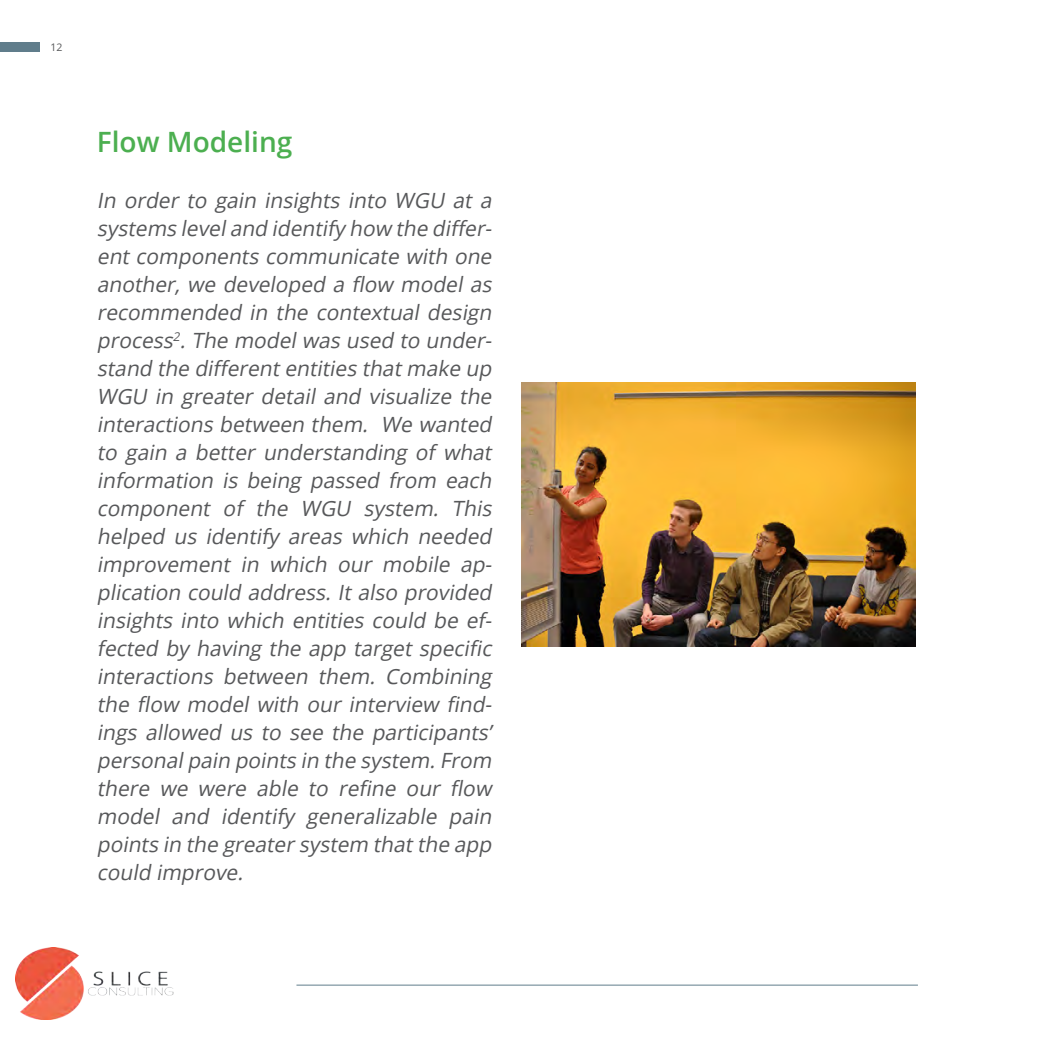
<style>
.page{position:relative;width:1042px;height:1042px;background:#fff}
.page>*{position:absolute;margin:0;border:0;box-sizing:border-box;transform-origin:0 0}
.t1{font:600 28px "Open Sans";color:#4caf50}
.t2{font:italic 21px/28px "Open Sans";color:#57585a;text-align:justify}
.t3{font:10.5px "Open Sans";color:#57585a}
</style>
<div class="page">
<div style="left:0;top:42px;width:39px;height:9px;background:#607d8b"></div>
<hr style="left:296px;top:984px;width:622px;height:1px;background:#607d8b">
<img style="left:16px;top:948px;width:157px;height:71px">
<img style="left:521px;top:382px;width:394px;height:264px">
<p class="t3" style="left:50px;top:40px;width:14px">12</p>
<h1 class="t1" style="left:97px;top:122px;width:197px">Flow Modeling</h1>
<p class="t2" style="left:97px;top:186px;width:401px">In order to gain insights into WGU at a systems leveland identify how the differ&shy;ent components communicate with one another, we developed a flow model as recommended in the contextual design process<sup>2</sup>.The modelwas used to under&shy;stand the differententities thatmake up WGU in greater detail and visualize the interactions between them. We wanted to gain a better understanding of what information is being passed from each component of the WGU system. This helped us identify areas which needed improvement in which our mobile ap&shy;plication could address. It also provided insights into which entities could be ef&shy;fected by having the app target specific interactions between them. Combining the flow model with our interview find&shy;ings allowed us to see the participants’ personalpain points in the system.From there we were able to refine our flow model and identify generalizable pain points in the greatersystem thatthe app could improve.</p>
</div>
